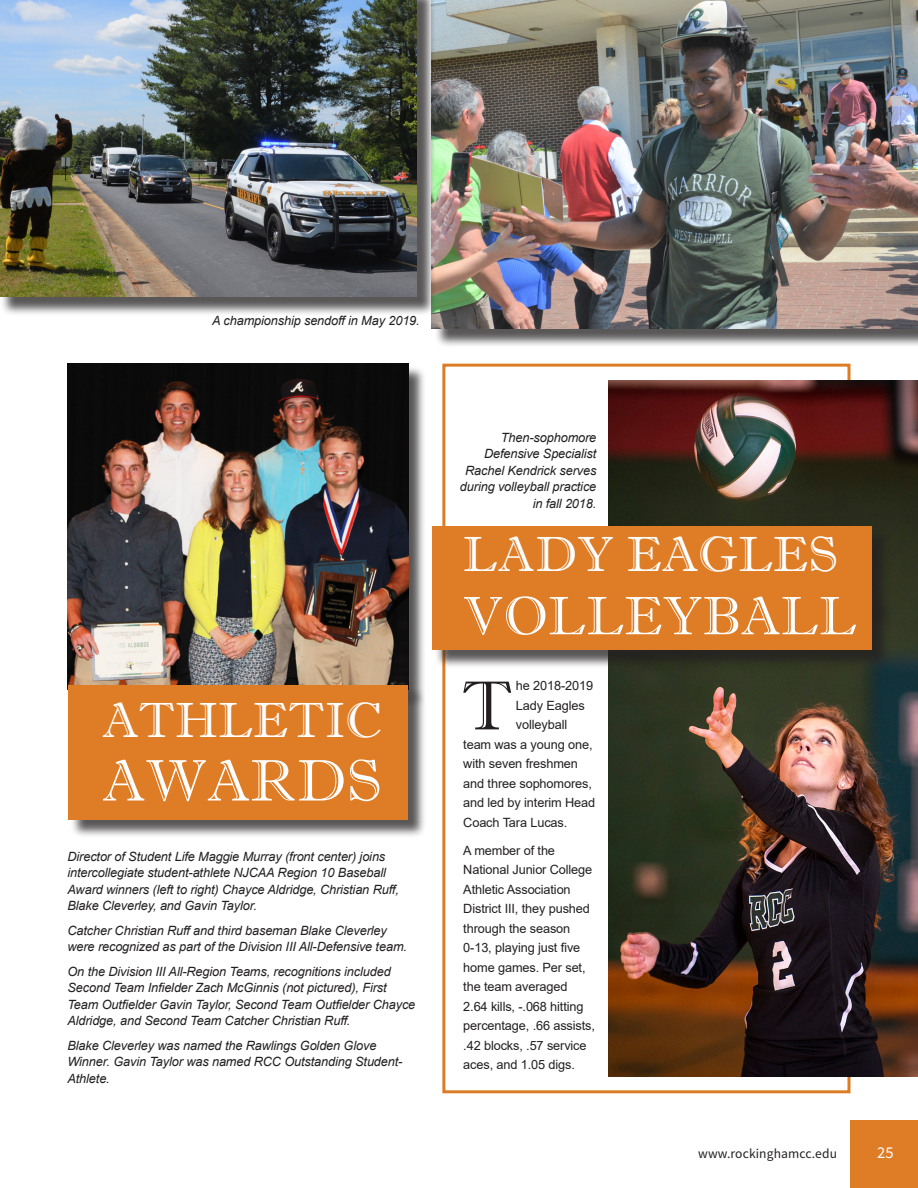
<style>
.page{position:relative;width:918px;height:1188px;background:#fff}
.page>*{position:absolute;margin:0;border:0;box-sizing:border-box;transform-origin:0 0}
.Text_for_stories{font:69.3px "Imprint MT Shadow";color:#231f20}
.t1{font:58.5px "Imprint MT Shadow";letter-spacing:.01em;color:#fff}
.t2{font:54px "Imprint MT Shadow";letter-spacing:.01em;color:#fff}
.t3{font:49.5px "Imprint MT Shadow";letter-spacing:.01em;color:#fff}
.t4{font:16.5px "Source Sans Pro";color:#fff}
.t5{font:13.5px "Source Sans Pro";letter-spacing:.01em;color:#231f20}
.Text_for_stories-2{font:italic 12.75px/16.5px "Arial";letter-spacing:-.01em;color:#231f20}
.Text_for_stories-3{font:12.75px/19.5px "Arial";letter-spacing:-.01em;color:#231f20}
</style>
<div class="page">
<img style="left:608px;top:380px;width:310px;height:696px">
<div style="left:70px;top:366px;width:357px;height:342px;background:#231f20;opacity:.75"></div>
<img style="left:68px;top:364px;width:340px;height:321px">
<div style="left:850px;top:1120px;width:68px;height:68px;background:#de7d26"></div>
<div style="left:434px;top:529px;width:456px;height:140px;background:#231f20;opacity:.75"></div>
<div style="left:432px;top:527px;width:439px;height:123px;background:#de7d26"></div>
<div style="left:70px;top:688px;width:357px;height:150px;background:#231f20;opacity:.75"></div>
<div style="left:68px;top:685px;width:340px;height:134px;background:#de7d26"></div>
<div style="left:434px;top:0;width:484px;height:347px;background:#231f20;opacity:.75"></div>
<img style="left:432px;top:0;width:486px;height:329px">
<div style="left:0;top:0;width:436px;height:316px;background:#231f20;opacity:.75"></div>
<img style="left:0;top:0;width:417px;height:297px">
<p class="Text_for_stories-2" style="left:212px;top:312px;width:209px">A championship sendoff in May 2019.</p>
<p class="t3" style="left:102px;top:692px;width:281px">ATHLETIC</p>
<p class="t1" style="left:102px;top:746px;width:281px">AWARDS</p>
<p class="Text_for_stories-2" style="left:68px;top:848px;width:333px">Director of Student Life Maggie Murray (front center) joins intercollegiate student-athlete NJCAA Region 10 Baseball Award winners (left to right) Chayce Aldridge, Christian Ruff, Blake Cleverley, and Gavin Taylor.</p>
<p class="Text_for_stories-2" style="left:68px;top:922px;width:341px">Catcher Christian Ruff and third baseman Blake Cleverley were recognized as part of the Division III All-Defensive team.</p>
<p class="Text_for_stories-2" style="left:68px;top:963px;width:349px">On the Division III All-Region Teams, recognitions included Second Team Infielder Zach McGinnis (not pictured), First Team Outfielder Gavin Taylor, Second Team Outfielder Chayce Aldridge, and Second Team Catcher Christian Ruff.</p>
<p class="Text_for_stories-2" style="left:68px;top:1037px;width:337px">Blake Cleverley was named the Rawlings Golden Glove<br>Winner. Gavin Taylor was named RCC Outstanding Student-<br>Athlete.</p>
<p class="Text_for_stories-2" style="left:460px;top:429px;width:138px;text-align:right">Then-sophomore<br>Defensive Specialist<br>Rachel Kendrick serves during volleyball practice in fall 2018.</p>
<p class="t3" style="left:463px;top:525px;width:377px">LADY EAGLES</p>
<p class="t2" style="left:463px;top:584px;width:395px">VOLLEYBALL</p>
<p class="Text_for_stories" style="left:462px;top:665px;width:52px">T</p>
<p class="Text_for_stories-3" style="left:516px;top:676px;width:79px">he 2018-2019</p>
<p class="Text_for_stories-3" style="left:516px;top:696px;width:70px">Lady Eagles</p>
<p class="Text_for_stories-3" style="left:516px;top:715px;width:53px">volleyball</p>
<p class="Text_for_stories-3" style="left:463px;top:735px;width:131px">team was a young one,</p>
<p class="Text_for_stories-3" style="left:463px;top:754px;width:116px">with seven freshmen</p>
<p class="Text_for_stories-3" style="left:463px;top:774px;width:130px">and three sophomores,</p>
<p class="Text_for_stories-3" style="left:463px;top:793px;width:133px">and led by interim Head</p>
<p class="Text_for_stories-3" style="left:463px;top:813px;width:106px">Coach Tara Lucas.</p>
<p class="Text_for_stories-3" style="left:463px;top:840px;width:133px">A member of the<br>National Junior College<br>Athletic Association<br>District III, they pushed through the season<br>0-13, playing just five home games. Per set, the team averaged<br>2.64 kills, -.068 hitting percentage, .66 assists, .42 blocks, .57 service aces, and 1.05 digs.</p>
<p class="t5" style="left:698px;top:1145px;width:140px">www.rockinghamcc.edu</p>
<p class="t4" style="left:877px;top:1142px;width:18px">25</p>
</div>
